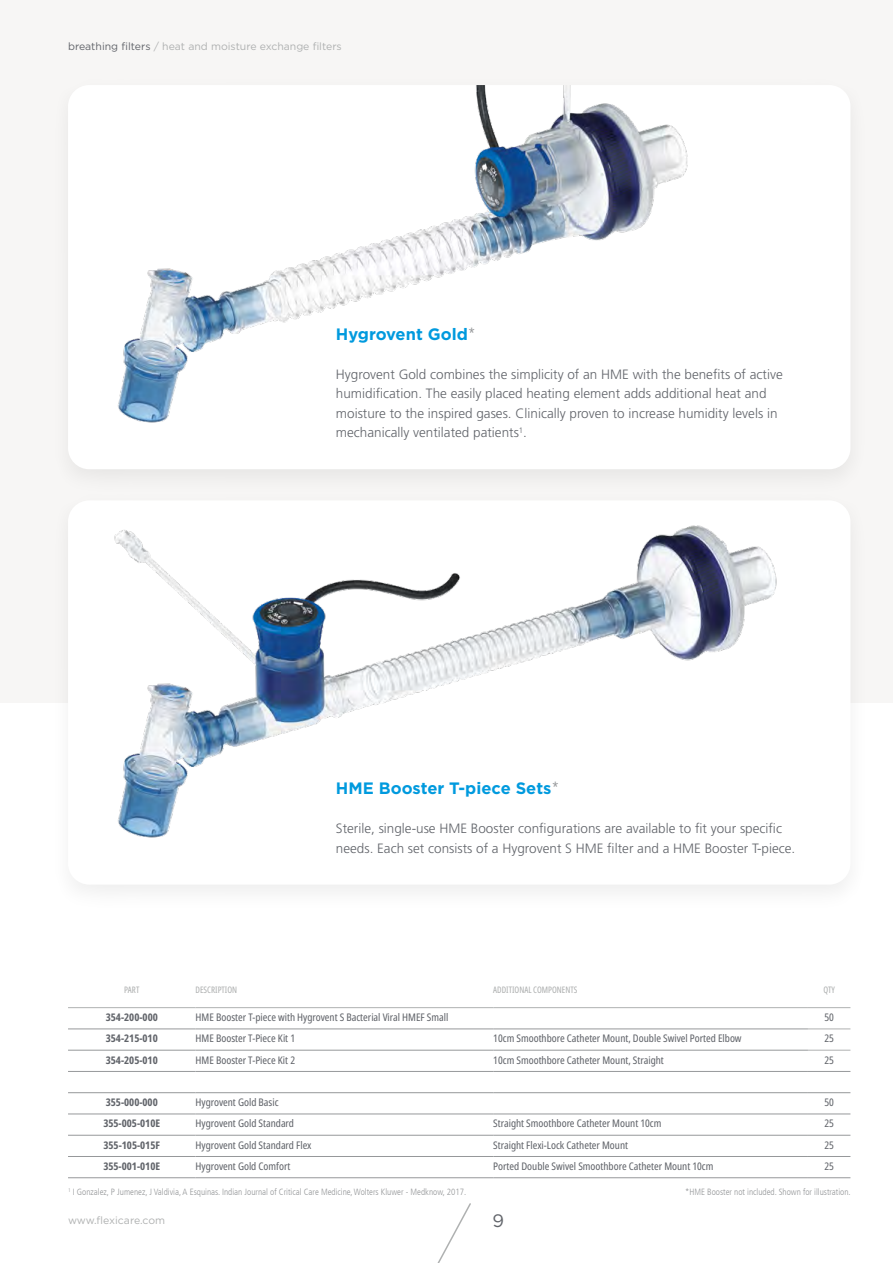
<style>
.page{position:relative;width:893px;height:1263px;background:#fff}
.page>*{position:absolute;margin:0;border:0;box-sizing:border-box;transform-origin:0 0}
.t1{font:18px "Gotham Pro";color:#61646a}
.t2{font:700 16.5px "Gotham Pro";color:#009ade}
.t3{font:300 13.5px/19.5px "Frutiger LT Std";color:#61646a}
.t4{font:condensed 10.5px "Noto Sans Display";color:#61646a}
.t5{font:700 condensed 10.5px "Noto Sans Display";color:#61646a}
.t6{font:10.5px "Gotham Pro";color:#afb1b1}
.t7{font:300 condensed 9px "Frutiger LT";color:#96989a}
.t8{font:extra-condensed 9px "Noto Sans Display";color:#afb1b1}
.s1{color:#61646a}
.s2{font-family:"Frutiger LT";font-weight:300;font-stretch:condensed;color:#96989a}
</style>
<div class="page">
<svg style="left:437px;top:1203px;width:34px;height:60px"></svg>
<div style="left:0;top:0;width:893px;height:703px;background:#f7f6f5"></div>
<hr style="left:808px;top:1029px;width:42px;height:1px;background:#afb1b1">
<hr style="left:808px;top:1050px;width:42px;height:1px;background:#afb1b1">
<hr style="left:68px;top:1007px;width:128px;height:1px;background:#afb1b1">
<hr style="left:196px;top:1007px;width:297px;height:1px;background:#afb1b1">
<hr style="left:493px;top:1007px;width:315px;height:1px;background:#afb1b1">
<hr style="left:808px;top:1007px;width:42px;height:1px;background:#afb1b1">
<hr style="left:68px;top:1029px;width:128px;height:1px;background:#96989a">
<hr style="left:196px;top:1029px;width:297px;height:1px;background:#96989a">
<hr style="left:493px;top:1029px;width:315px;height:1px;background:#96989a">
<hr style="left:68px;top:1050px;width:128px;height:1px;background:#96989a">
<hr style="left:196px;top:1050px;width:297px;height:1px;background:#96989a">
<hr style="left:493px;top:1050px;width:315px;height:1px;background:#96989a">
<hr style="left:68px;top:1071px;width:128px;height:1px;background:#96989a">
<hr style="left:808px;top:1071px;width:42px;height:1px;background:#96989a">
<hr style="left:68px;top:1092px;width:128px;height:1px;background:#96989a">
<hr style="left:808px;top:1092px;width:42px;height:1px;background:#96989a">
<hr style="left:68px;top:1135px;width:128px;height:1px;background:#96989a">
<hr style="left:196px;top:1135px;width:297px;height:1px;background:#96989a">
<hr style="left:493px;top:1135px;width:315px;height:1px;background:#96989a">
<hr style="left:808px;top:1135px;width:42px;height:1px;background:#96989a">
<hr style="left:68px;top:1156px;width:128px;height:1px;background:#96989a">
<hr style="left:196px;top:1156px;width:297px;height:1px;background:#96989a">
<hr style="left:493px;top:1156px;width:315px;height:1px;background:#96989a">
<hr style="left:808px;top:1156px;width:42px;height:1px;background:#96989a">
<hr style="left:196px;top:1071px;width:297px;height:1px;background:#96989a">
<hr style="left:493px;top:1071px;width:315px;height:1px;background:#96989a">
<hr style="left:196px;top:1092px;width:297px;height:1px;background:#96989a">
<hr style="left:493px;top:1092px;width:315px;height:1px;background:#96989a">
<hr style="left:68px;top:1114px;width:128px;height:1px;background:#96989a">
<hr style="left:196px;top:1114px;width:297px;height:1px;background:#96989a">
<hr style="left:493px;top:1114px;width:315px;height:1px;background:#96989a">
<hr style="left:808px;top:1114px;width:42px;height:1px;background:#96989a">
<hr style="left:68px;top:1177px;width:128px;height:1px;background:#96989a">
<hr style="left:196px;top:1177px;width:297px;height:1px;background:#96989a">
<hr style="left:493px;top:1177px;width:315px;height:1px;background:#96989a">
<hr style="left:808px;top:1177px;width:42px;height:1px;background:#96989a">
<div style="left:68px;top:85px;width:782px;height:384px;background:#fff;border-radius:21px"></div>
<img style="left:118px;top:85px;width:570px;height:338px">
<div style="left:49px;top:490px;width:820px;height:422px;background:#f7f6f6"></div>
<div style="left:68px;top:500px;width:782px;height:385px;background:#fff;border-radius:21px"></div>
<img style="left:114px;top:525px;width:663px;height:313px">
<p class="t6" style="left:68px;top:41px;width:275px"><span class="s1">breathing filters</span> / heat and moisture exchange filters</p>
<h2 class="t2" style="left:336px;top:324px;width:141px">Hygrovent Gold<span class="s2">*</span></h2>
<p class="t3" style="left:336px;top:365px;width:448px">Hygrovent Gold combines the simplicity of an HME with the benefits of active humidification. The easily placed heating element adds additional heat and moisture to the inspired gases. Clinically proven to increase humidity levels in mechanically ventilated patients<sup>1</sup>.</p>
<h2 class="t2" style="left:336px;top:779px;width:225px">HME Booster T-piece Sets<span class="s2">*</span></h2>
<p class="t3" style="left:336px;top:819px;width:461px">Sterile, single-use HME Booster configurations are available to fit your specific needs. Each set consists of a Hygrovent S HME filter and a HME Booster T-piece.</p>
<p class="t8" style="left:124px;top:983px;width:17px">PART</p>
<p class="t8" style="left:196px;top:983px;width:43px">DESCRIPTION</p>
<p class="t8" style="left:493px;top:983px;width:86px">ADDITIONAL COMPONENTS</p>
<p class="t8" style="left:823px;top:983px;width:13px">QTY</p>
<p class="t5" style="left:106px;top:1010px;width:54px">354-200-000</p>
<p class="t4" style="left:196px;top:1010px;width:254px">HME Booster T-piece with Hygrovent S Bacterial Viral HMEF Small</p>
<p class="t4" style="left:824px;top:1010px;width:11px">50</p>
<p class="t5" style="left:106px;top:1031px;width:54px">354-215-010</p>
<p class="t4" style="left:196px;top:1031px;width:101px">HME Booster T-Piece Kit 1</p>
<p class="t4" style="left:493px;top:1031px;width:250px">10cm Smoothbore Catheter Mount, Double Swivel Ported Elbow</p>
<p class="t4" style="left:824px;top:1031px;width:11px">25</p>
<p class="t5" style="left:106px;top:1052px;width:54px">354-205-010</p>
<p class="t4" style="left:196px;top:1052px;width:101px">HME Booster T-Piece Kit 2</p>
<p class="t4" style="left:493px;top:1052px;width:172px">10cm Smoothbore Catheter Mount, Straight</p>
<p class="t4" style="left:824px;top:1052px;width:11px">25</p>
<p class="t5" style="left:106px;top:1095px;width:54px">355-000-000</p>
<p class="t4" style="left:196px;top:1095px;width:85px">Hygrovent Gold Basic</p>
<p class="t4" style="left:824px;top:1095px;width:11px">50</p>
<p class="t5" style="left:103px;top:1116px;width:58px">355-005-010E</p>
<p class="t4" style="left:196px;top:1116px;width:100px">Hygrovent Gold Standard</p>
<p class="t4" style="left:493px;top:1116px;width:170px">Straight Smoothbore Catheter Mount 10cm</p>
<p class="t4" style="left:824px;top:1116px;width:11px">25</p>
<p class="t5" style="left:103px;top:1137px;width:58px">355-105-015F</p>
<p class="t4" style="left:196px;top:1137px;width:117px">Hygrovent Gold Standard Flex</p>
<p class="t4" style="left:493px;top:1137px;width:136px">Straight Flexi-Lock Catheter Mount</p>
<p class="t4" style="left:824px;top:1137px;width:11px">25</p>
<p class="t5" style="left:103px;top:1158px;width:58px">355-001-010E</p>
<p class="t4" style="left:196px;top:1159px;width:96px">Hygrovent Gold Comfort</p>
<p class="t4" style="left:493px;top:1159px;width:222px">Ported Double Swivel Smoothbore Catheter Mount 10cm</p>
<p class="t4" style="left:824px;top:1159px;width:11px">25</p>
<p class="t7" style="left:68px;top:1187px;width:400px"><sup>1</sup> I Gonzalez, P Jumenez, J Valdivia, A Esquinas. Indian Journal of Critical Care Medicine, Wolters Kluwer - Medknow, 2017.</p>
<p class="t6" style="left:68px;top:1215px;width:99px">www.flexicare.com</p>
<h1 class="t1" style="left:492px;top:1211px;width:13px">9</h1>
<p class="t7" style="left:685px;top:1187px;width:167px">*HME Booster not included. Shown for illustration.</p>
</div>
